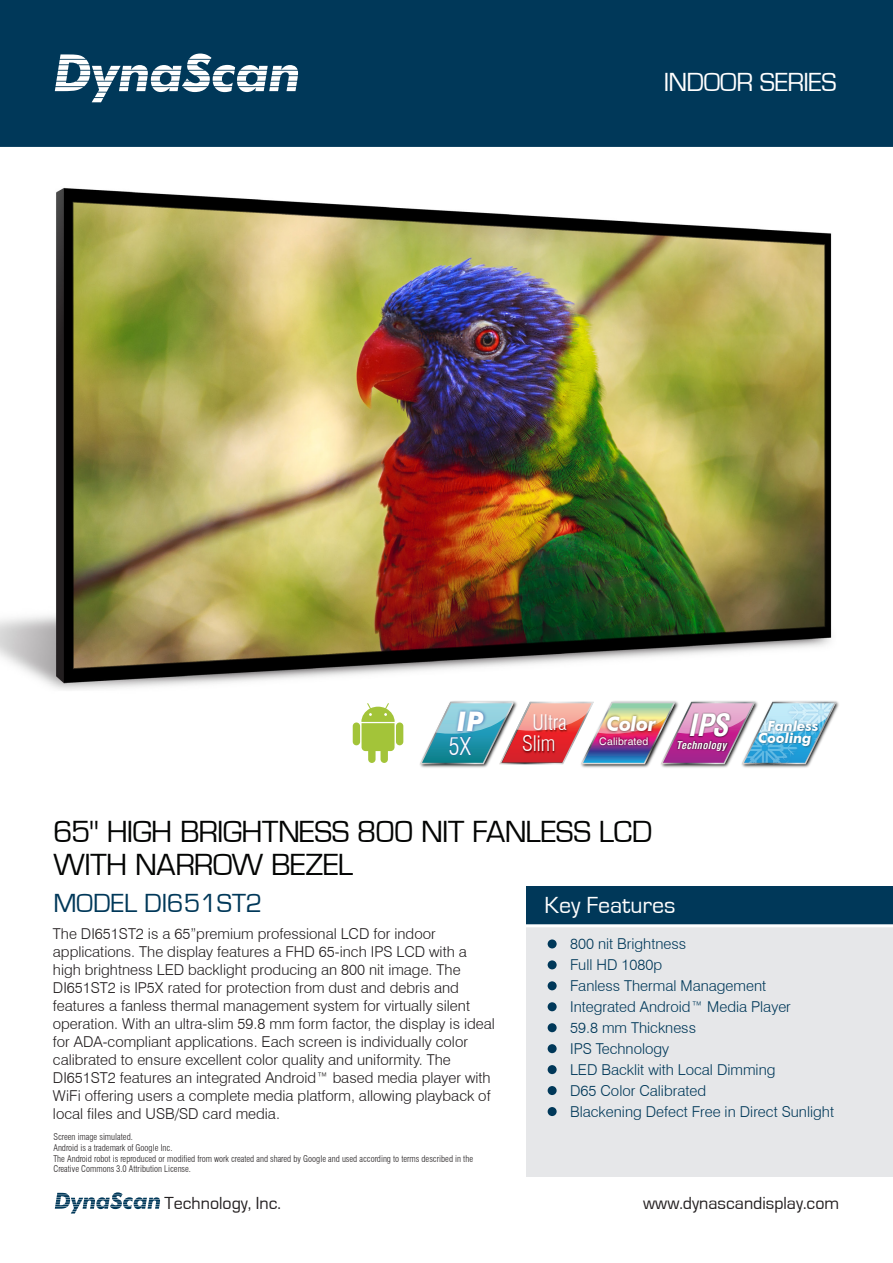
<style>
.page{position:relative;width:893px;height:1263px;background:#fff}
.page>*{position:absolute;margin:0;border:0;box-sizing:border-box;transform-origin:0 0}
.t1{font:31.5px/33px "Eurostile";letter-spacing:-.02em;color:#040504}
.t2{font:italic 700 condensed 30px "Helvetica";color:#fff}
.t3{font:27px "Eurostile";color:#003859}
.t4{font:27px "Eurostile";letter-spacing:-.02em;color:#fff}
.t5{font:italic 700 27px "Futura BT";color:#fff}
.t6{font:24px "Eurostile";color:#fff}
.t7{font:300 condensed 24px "Swiss 721 BT";color:#fff}
.t8{font:300 condensed 21px/21px "Swiss 721 BT";letter-spacing:-.02em;color:#fff;text-align:center}
.t9{font:italic 700 19.95px "Futura BT";letter-spacing:-.03em;color:#fff}
.t10{font:18px "Eurostile";color:#231f20}
.t11{font:300 15px/18px "Swiss 721 BT";color:#231f20}
.t12{font:300 15px/21px "Swiss 721 BT";color:#003859}
.t13{font:italic 700 14.1px/12.5px "Futura BT";letter-spacing:-.005em;color:#fff}
.t14{font:italic 700 condensed 10.5px "Helvetica";letter-spacing:.02em;color:#fff}
.t15{font:10.5px "Helvetica";letter-spacing:.015em;color:#fff}
.t16{font:300 condensed 9px/10.8px "Swiss 721 BT";color:#231f20}
</style>
<div class="page">
<img style="left:0;top:187px;width:832px;height:515px">
<div style="left:0;top:0;width:893px;height:147px;background:#003859"></div>
<svg style="left:55px;top:1192px;width:105px;height:21px"></svg>
<svg style="left:55px;top:54px;width:243px;height:48px"></svg>
<div style="left:526px;top:920px;width:367px;height:257px;background:#e6e7e9"></div>
<div style="left:526px;top:887px;width:367px;height:39px;background:#003859"></div>
<div style="left:548px;top:939px;width:9px;height:9px;background:#003859;border-radius:50%"></div>
<div style="left:548px;top:960px;width:9px;height:9px;background:#003859;border-radius:50%"></div>
<div style="left:548px;top:981px;width:9px;height:9px;background:#003859;border-radius:50%"></div>
<div style="left:548px;top:1002px;width:9px;height:9px;background:#003859;border-radius:50%"></div>
<div style="left:548px;top:1023px;width:9px;height:9px;background:#003859;border-radius:50%"></div>
<div style="left:548px;top:1044px;width:9px;height:9px;background:#003859;border-radius:50%"></div>
<div style="left:548px;top:1065px;width:9px;height:9px;background:#003859;border-radius:50%"></div>
<div style="left:548px;top:1086px;width:9px;height:9px;background:#003859;border-radius:50%"></div>
<div style="left:548px;top:1107px;width:9px;height:9px;background:#003859;border-radius:50%"></div>
<hr style="left:526px;top:924px;width:367px;height:3px;background:#fff">
<img style="left:761px;top:699px;width:78px;height:69px">
<svg style="left:395px;top:721px;width:10px;height:26px"></svg>
<svg style="left:352px;top:703px;width:51px;height:60px"></svg>
<img style="left:681px;top:699px;width:80px;height:69px">
<img style="left:579px;top:699px;width:102px;height:70px">
<img style="left:418px;top:699px;width:101px;height:69px">
<img style="left:420px;top:702px;width:416px;height:62px">
<img style="left:452px;top:704px;width:36px;height:39px">
<img style="left:446px;top:731px;width:27px;height:32px">
<h3 class="t4" style="left:664px;top:67px;width:174px">INDOOR SERIES</h3>
<h3 class="t5" style="left:457px;top:705px;width:29px">IP</h3>
<h3 class="t7" style="left:448px;top:731px;width:24px">5X</h3>
<h3 class="t8" style="left:522px;top:712px;width:46px">Ultra<br>Slim</h3>
<h2 class="t2" style="left:688px;top:706px;width:42px">IPS</h2>
<h3 class="t9" style="left:606px;top:712px;width:51px">Color</h3>
<p class="t15" style="left:599px;top:735px;width:51px">Calibrated</p>
<p class="t14" style="left:676px;top:738px;width:52px">Technology</p>
<p class="t13" style="left:758px;top:719px;width:62px;text-indent:9px">Fanless<br>Cooling</p>
<h1 class="t1" style="left:53px;top:815px;width:600px">65" HIGH BRIGHTNESS 800 NIT FANLESS LCD<br>WITH NARROW BEZEL</h1>
<h3 class="t3" style="left:53px;top:889px;width:211px">MODEL DI651ST2</h3>
<h3 class="t6" style="left:545px;top:893px;width:132px">Key Features</h3>
<p class="t12" style="left:570px;top:933px;width:265px">800 nit Brightness<br>Full HD 1080p<br>Fanless Thermal Management<br>Integrated Android™ Media Player<br>59.8 mm Thickness<br>IPS Technology<br>LED Backlit with Local Dimming<br>D65 Color Calibrated<br>Blackening Defect Free in Direct Sunlight</p>
<p class="t11" style="left:53px;top:924px;width:443px">The DI651ST2 is a 65”premium professional LCD for indoor applications. The display features a FHD 65-inch IPS LCD with a high brightness LED backlight producing an 800 nit image. The DI651ST2 is IP5X rated for protection from dust and debris and features a fanless thermal management system for virtually silent operation. With an ultra-slim 59.8 mm form factor, the display is ideal for ADA-compliant applications. Each screen is individually color calibrated to ensure excellent color quality and uniformity. The DI651ST2 features an integrated Android™ based media player with WiFi offering users a complete media platform, allowing playback of local files and USB/SD card media.</p>
<p class="t16" style="left:53px;top:1131px;width:421px">Screen image simulated.<br>Android is a trademark of Google Inc.<br>The Android robot is reproduced or modified from work created and shared by Google and used according to terms described in the Creative Commons 3.0 Attribution License.</p>
<p class="t10" style="left:165px;top:1193px;width:118px">Technology, Inc.</p>
<p class="t10" style="left:643px;top:1193px;width:198px">www.dynascandisplay.com</p>
</div>
